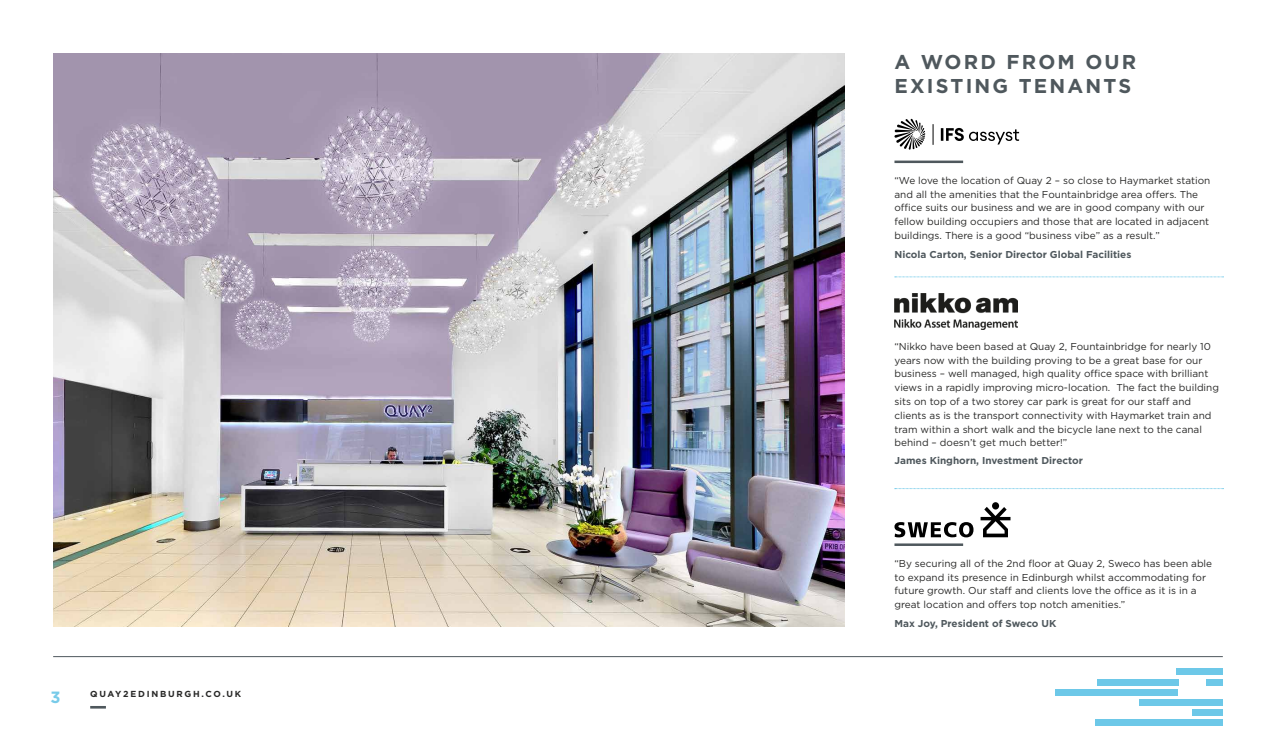
<style>
.page{position:relative;width:1276px;height:745px;background:#fff}
.page>*{position:absolute;margin:0;border:0;box-sizing:border-box;transform-origin:0 0}
.t1{font:700 20px/24px "Gotham";letter-spacing:.11em;color:#4f585d}
.t2{font:700 16.25px "Gotham";color:#78cbe9}
.t3{font:10px/13.8px "Gotham";color:#282827}
.t4{font:700 10px "Gotham";color:#4f585d}
.t5{font:700 8.75px "Gotham";letter-spacing:.2em;color:#282827}
</style>
<div class="page">
<img style="left:53px;top:53px;width:791px;height:572px">
<hr style="left:894px;top:543px;width:69px;height:2px;background:#4f585d">
<hr style="left:894px;top:160px;width:69px;height:3px;background:#4f585d">
<svg style="left:941px;top:128px;width:78px;height:16px"></svg>
<svg style="left:894px;top:119px;width:31px;height:30px"></svg>
<svg style="left:932px;top:124px;width:1px;height:21px"></svg>
<hr style="left:90px;top:705px;width:16px;height:3px;background:#4f585d">
<hr style="left:53px;top:656px;width:1169px;height:1px;background:#4f585d">
<div style="left:1098px;top:678px;width:81px;height:6px;background:#6dc8e8"></div>
<div style="left:1206px;top:678px;width:16px;height:6px;background:#6dc8e8"></div>
<div style="left:1176px;top:668px;width:46px;height:6px;background:#6dc8e8"></div>
<div style="left:1139px;top:698px;width:83px;height:7px;background:#6dc8e8"></div>
<div style="left:1095px;top:719px;width:127px;height:6px;background:#6dc8e8"></div>
<div style="left:1054px;top:688px;width:123px;height:6px;background:#6dc8e8"></div>
<div style="left:1192px;top:709px;width:30px;height:6px;background:#6dc8e8"></div>
<svg style="left:895px;top:488px;width:328px;height:1px"></svg>
<svg style="left:895px;top:276px;width:328px;height:1px"></svg>
<img style="left:894px;top:293px;width:123px;height:36px">
<svg style="left:894px;top:502px;width:116px;height:35px"></svg>
<h2 class="t2" style="left:50px;top:686px;width:12px">3</h2>
<p class="t5" style="left:90px;top:687px;width:152px">QUAY2EDINBURGH.CO.UK</p>
<h1 class="t1" style="left:894px;top:50px;width:243px">A WORD FROM OUR<br>EXISTING TENANTS</h1>
<p class="t3" style="left:894px;top:173px;width:317px">“We love the location of Quay 2 – so close to Haymarket station and all the amenities that the Fountainbridge area offers. The office suits our business and we are in good company with our fellow building occupiers and those that are located in adjacent buildings. There is a good “business vibe” as a result.”</p>
<p class="t4" style="left:894px;top:247px;width:238px">Nicola Carton, Senior Director Global Facilities</p>
<p class="t3" style="left:894px;top:339px;width:326px">“Nikko have been based at Quay 2, Fountainbridge for nearly 10 years now with the building proving to be a great base for our business – well managed, high quality office space with brilliant views in a rapidly improving micro-location. The fact the building sits on top of a two storey car park is great for our staff and clients as is the transport connectivity with Haymarket train and tram within a short walk and the bicycle lane next to the canal behind – doesn’t get much better!”</p>
<p class="t4" style="left:894px;top:454px;width:190px">James Kinghorn, Investment Director</p>
<p class="t3" style="left:894px;top:556px;width:319px">“By securing all of the 2nd floor at Quay 2, Sweco has been able to expand its presence in Edinburgh whilst accommodating for future growth. Our staff and clients love the office as it is in a great location and offers top notch amenities.”</p>
<p class="t4" style="left:894px;top:616px;width:163px">Max Joy, President of Sweco UK</p>
</div>
